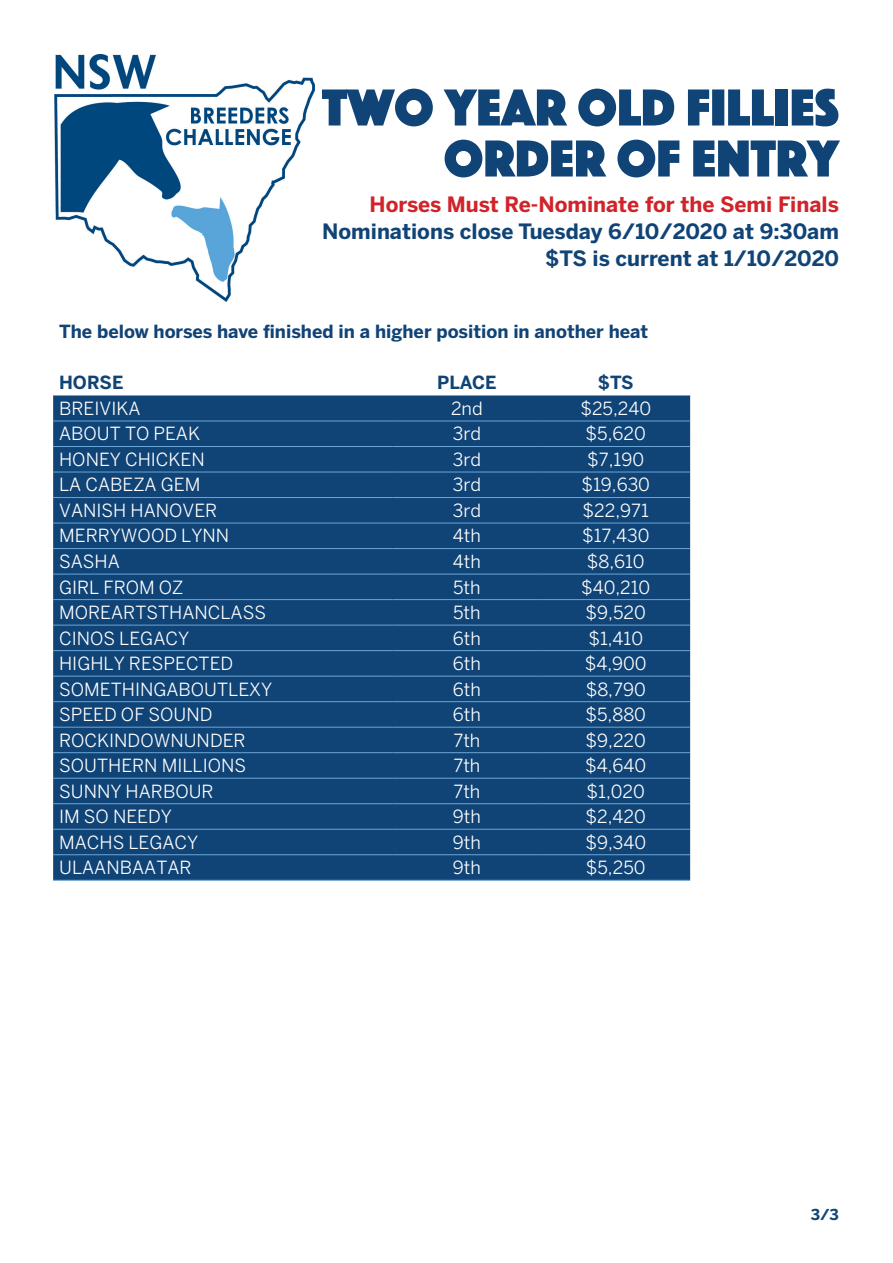
<style>
.page{position:relative;width:893px;height:1263px;background:#fff}
.page>*{position:absolute;margin:0;border:0;box-sizing:border-box;transform-origin:0 0}
.t1{font:54px/51px "Phosphate Solid";color:#104376;text-align:right}
.t2{font:700 21px/27px "Benton Sans";color:#104376;text-align:right}
.t3{font:700 21px "Benton Sans";color:#d1232a}
.Paragraph_Style_2{font:18px "Benton Sans";color:#fff}
.Paragraph_Style_1{font:700 18px "Benton Sans";color:#104376}
.t4{font:700 15px "Benton Sans";color:#104376}
</style>
<div class="page">
<img style="left:54px;top:54px;width:260px;height:247px">
<div style="left:53px;top:396px;width:637px;height:484px;background:#104376"></div>
<hr style="left:53px;top:395px;width:339px;height:1px;background:#6ba6d7">
<hr style="left:392px;top:395px;width:149px;height:1px;background:#6ba6d7">
<hr style="left:541px;top:395px;width:149px;height:1px;background:#6ba6d7">
<hr style="left:53px;top:880px;width:339px;height:1px;background:#6ba6d7">
<hr style="left:392px;top:880px;width:149px;height:1px;background:#6ba6d7">
<hr style="left:541px;top:880px;width:149px;height:1px;background:#6ba6d7">
<hr style="left:53px;top:421px;width:339px;height:1px;background:#6ba6d7">
<hr style="left:392px;top:421px;width:149px;height:1px;background:#6ba6d7">
<hr style="left:541px;top:421px;width:149px;height:1px;background:#6ba6d7">
<hr style="left:53px;top:446px;width:339px;height:1px;background:#6ba6d7">
<hr style="left:392px;top:446px;width:149px;height:1px;background:#6ba6d7">
<hr style="left:541px;top:446px;width:149px;height:1px;background:#6ba6d7">
<hr style="left:53px;top:472px;width:339px;height:1px;background:#6ba6d7">
<hr style="left:392px;top:472px;width:149px;height:1px;background:#6ba6d7">
<hr style="left:541px;top:472px;width:149px;height:1px;background:#6ba6d7">
<hr style="left:53px;top:497px;width:339px;height:1px;background:#6ba6d7">
<hr style="left:392px;top:497px;width:149px;height:1px;background:#6ba6d7">
<hr style="left:541px;top:497px;width:149px;height:1px;background:#6ba6d7">
<hr style="left:53px;top:523px;width:339px;height:1px;background:#6ba6d7">
<hr style="left:392px;top:523px;width:149px;height:1px;background:#6ba6d7">
<hr style="left:541px;top:523px;width:149px;height:1px;background:#6ba6d7">
<hr style="left:53px;top:548px;width:339px;height:1px;background:#6ba6d7">
<hr style="left:392px;top:548px;width:149px;height:1px;background:#6ba6d7">
<hr style="left:541px;top:548px;width:149px;height:1px;background:#6ba6d7">
<hr style="left:53px;top:574px;width:339px;height:1px;background:#6ba6d7">
<hr style="left:392px;top:574px;width:149px;height:1px;background:#6ba6d7">
<hr style="left:541px;top:574px;width:149px;height:1px;background:#6ba6d7">
<hr style="left:53px;top:599px;width:339px;height:1px;background:#6ba6d7">
<hr style="left:392px;top:599px;width:149px;height:1px;background:#6ba6d7">
<hr style="left:541px;top:599px;width:149px;height:1px;background:#6ba6d7">
<hr style="left:53px;top:625px;width:339px;height:1px;background:#6ba6d7">
<hr style="left:392px;top:625px;width:149px;height:1px;background:#6ba6d7">
<hr style="left:541px;top:625px;width:149px;height:1px;background:#6ba6d7">
<hr style="left:53px;top:650px;width:339px;height:1px;background:#6ba6d7">
<hr style="left:392px;top:650px;width:149px;height:1px;background:#6ba6d7">
<hr style="left:541px;top:650px;width:149px;height:1px;background:#6ba6d7">
<hr style="left:53px;top:676px;width:339px;height:1px;background:#6ba6d7">
<hr style="left:392px;top:676px;width:149px;height:1px;background:#6ba6d7">
<hr style="left:541px;top:676px;width:149px;height:1px;background:#6ba6d7">
<hr style="left:53px;top:701px;width:339px;height:1px;background:#6ba6d7">
<hr style="left:392px;top:701px;width:149px;height:1px;background:#6ba6d7">
<hr style="left:541px;top:701px;width:149px;height:1px;background:#6ba6d7">
<hr style="left:53px;top:727px;width:339px;height:1px;background:#6ba6d7">
<hr style="left:392px;top:727px;width:149px;height:1px;background:#6ba6d7">
<hr style="left:541px;top:727px;width:149px;height:1px;background:#6ba6d7">
<hr style="left:53px;top:752px;width:339px;height:1px;background:#6ba6d7">
<hr style="left:392px;top:752px;width:149px;height:1px;background:#6ba6d7">
<hr style="left:541px;top:752px;width:149px;height:1px;background:#6ba6d7">
<hr style="left:53px;top:778px;width:339px;height:1px;background:#6ba6d7">
<hr style="left:392px;top:778px;width:149px;height:1px;background:#6ba6d7">
<hr style="left:541px;top:778px;width:149px;height:1px;background:#6ba6d7">
<hr style="left:53px;top:803px;width:339px;height:1px;background:#6ba6d7">
<hr style="left:392px;top:803px;width:149px;height:1px;background:#6ba6d7">
<hr style="left:541px;top:803px;width:149px;height:1px;background:#6ba6d7">
<hr style="left:53px;top:829px;width:339px;height:1px;background:#6ba6d7">
<hr style="left:392px;top:829px;width:149px;height:1px;background:#6ba6d7">
<hr style="left:541px;top:829px;width:149px;height:1px;background:#6ba6d7">
<hr style="left:53px;top:854px;width:339px;height:1px;background:#6ba6d7">
<hr style="left:392px;top:854px;width:149px;height:1px;background:#6ba6d7">
<hr style="left:541px;top:854px;width:149px;height:1px;background:#6ba6d7">
<h1 class="t1" style="left:322px;top:79px;width:518px">TWO YEAR OLD FILLIES<br>ORDER OF ENTRY</h1>
<p class="t3" style="left:370px;top:192px;width:471px">Horses Must Re-Nominate for the Semi Finals</p>
<p class="t2" style="left:322px;top:217px;width:518px">Nominations close Tuesday 6/10/2020 at 9:30am $TS is current at 1/10/2020</p>
<p class="Paragraph_Style_1" style="left:59px;top:321px;width:590px">The below horses have finished in a higher position in another heat</p>
<p class="Paragraph_Style_1" style="left:59px;top:372px;width:66px">HORSE</p>
<p class="Paragraph_Style_1" style="left:437px;top:372px;width:61px">PLACE</p>
<p class="Paragraph_Style_1" style="left:598px;top:372px;width:37px">$TS</p>
<p class="Paragraph_Style_2" style="left:59px;top:398px;width:83px">BREIVIKA</p>
<p class="Paragraph_Style_2" style="left:451px;top:398px;width:33px">2nd</p>
<p class="Paragraph_Style_2" style="left:580px;top:398px;width:72px">$25,240</p>
<p class="Paragraph_Style_2" style="left:59px;top:423px;width:142px">ABOUT TO PEAK</p>
<p class="Paragraph_Style_2" style="left:453px;top:423px;width:30px">3rd</p>
<p class="Paragraph_Style_2" style="left:586px;top:423px;width:62px">$5,620</p>
<p class="Paragraph_Style_2" style="left:59px;top:449px;width:147px">HONEY CHICKEN</p>
<p class="Paragraph_Style_2" style="left:453px;top:449px;width:30px">3rd</p>
<p class="Paragraph_Style_2" style="left:587px;top:449px;width:58px">$7,190</p>
<p class="Paragraph_Style_2" style="left:59px;top:474px;width:143px">LA CABEZA GEM</p>
<p class="Paragraph_Style_2" style="left:453px;top:474px;width:30px">3rd</p>
<p class="Paragraph_Style_2" style="left:581px;top:474px;width:70px">$19,630</p>
<p class="Paragraph_Style_2" style="left:59px;top:500px;width:160px">VANISH HANOVER</p>
<p class="Paragraph_Style_2" style="left:453px;top:500px;width:30px">3rd</p>
<p class="Paragraph_Style_2" style="left:583px;top:500px;width:68px">$22,971</p>
<p class="Paragraph_Style_2" style="left:59px;top:525px;width:172px">MERRYWOOD LYNN</p>
<p class="Paragraph_Style_2" style="left:453px;top:525px;width:29px">4th</p>
<p class="Paragraph_Style_2" style="left:582px;top:525px;width:69px">$17,430</p>
<p class="Paragraph_Style_2" style="left:59px;top:551px;width:62px">SASHA</p>
<p class="Paragraph_Style_2" style="left:453px;top:551px;width:29px">4th</p>
<p class="Paragraph_Style_2" style="left:587px;top:551px;width:59px">$8,610</p>
<p class="Paragraph_Style_2" style="left:59px;top:576px;width:126px">GIRL FROM OZ</p>
<p class="Paragraph_Style_2" style="left:453px;top:576px;width:29px">5th</p>
<p class="Paragraph_Style_2" style="left:581px;top:576px;width:71px">$40,210</p>
<p class="Paragraph_Style_2" style="left:59px;top:602px;width:208px">MOREARTSTHANCLASS</p>
<p class="Paragraph_Style_2" style="left:453px;top:602px;width:29px">5th</p>
<p class="Paragraph_Style_2" style="left:586px;top:602px;width:62px">$9,520</p>
<p class="Paragraph_Style_2" style="left:59px;top:627px;width:131px">CINOS LEGACY</p>
<p class="Paragraph_Style_2" style="left:453px;top:627px;width:30px">6th</p>
<p class="Paragraph_Style_2" style="left:588px;top:627px;width:56px">$1,410</p>
<p class="Paragraph_Style_2" style="left:59px;top:653px;width:176px">HIGHLY RESPECTED</p>
<p class="Paragraph_Style_2" style="left:453px;top:653px;width:30px">6th</p>
<p class="Paragraph_Style_2" style="left:585px;top:653px;width:63px">$4,900</p>
<p class="Paragraph_Style_2" style="left:59px;top:678px;width:215px">SOMETHINGABOUTLEXY</p>
<p class="Paragraph_Style_2" style="left:453px;top:678px;width:30px">6th</p>
<p class="Paragraph_Style_2" style="left:586px;top:678px;width:62px">$8,790</p>
<p class="Paragraph_Style_2" style="left:59px;top:704px;width:155px">SPEED OF SOUND</p>
<p class="Paragraph_Style_2" style="left:453px;top:704px;width:30px">6th</p>
<p class="Paragraph_Style_2" style="left:585px;top:704px;width:62px">$5,880</p>
<p class="Paragraph_Style_2" style="left:59px;top:729px;width:188px">ROCKINDOWNUNDER</p>
<p class="Paragraph_Style_2" style="left:453px;top:729px;width:28px">7th</p>
<p class="Paragraph_Style_2" style="left:586px;top:729px;width:62px">$9,220</p>
<p class="Paragraph_Style_2" style="left:59px;top:755px;width:189px">SOUTHERN MILLIONS</p>
<p class="Paragraph_Style_2" style="left:453px;top:755px;width:28px">7th</p>
<p class="Paragraph_Style_2" style="left:585px;top:755px;width:63px">$4,640</p>
<p class="Paragraph_Style_2" style="left:59px;top:780px;width:156px">SUNNY HARBOUR</p>
<p class="Paragraph_Style_2" style="left:453px;top:780px;width:28px">7th</p>
<p class="Paragraph_Style_2" style="left:587px;top:780px;width:60px">$1,020</p>
<p class="Paragraph_Style_2" style="left:59px;top:806px;width:114px">IM SO NEEDY</p>
<p class="Paragraph_Style_2" style="left:453px;top:806px;width:30px">9th</p>
<p class="Paragraph_Style_2" style="left:586px;top:806px;width:62px">$2,420</p>
<p class="Paragraph_Style_2" style="left:59px;top:831px;width:141px">MACHS LEGACY</p>
<p class="Paragraph_Style_2" style="left:453px;top:831px;width:30px">9th</p>
<p class="Paragraph_Style_2" style="left:585px;top:831px;width:62px">$9,340</p>
<p class="Paragraph_Style_2" style="left:59px;top:857px;width:134px">ULAANBAATAR</p>
<p class="Paragraph_Style_2" style="left:453px;top:857px;width:30px">9th</p>
<p class="Paragraph_Style_2" style="left:586px;top:857px;width:61px">$5,250</p>
<p class="t4" style="left:811px;top:1206px;width:30px">3/3</p>
</div>
